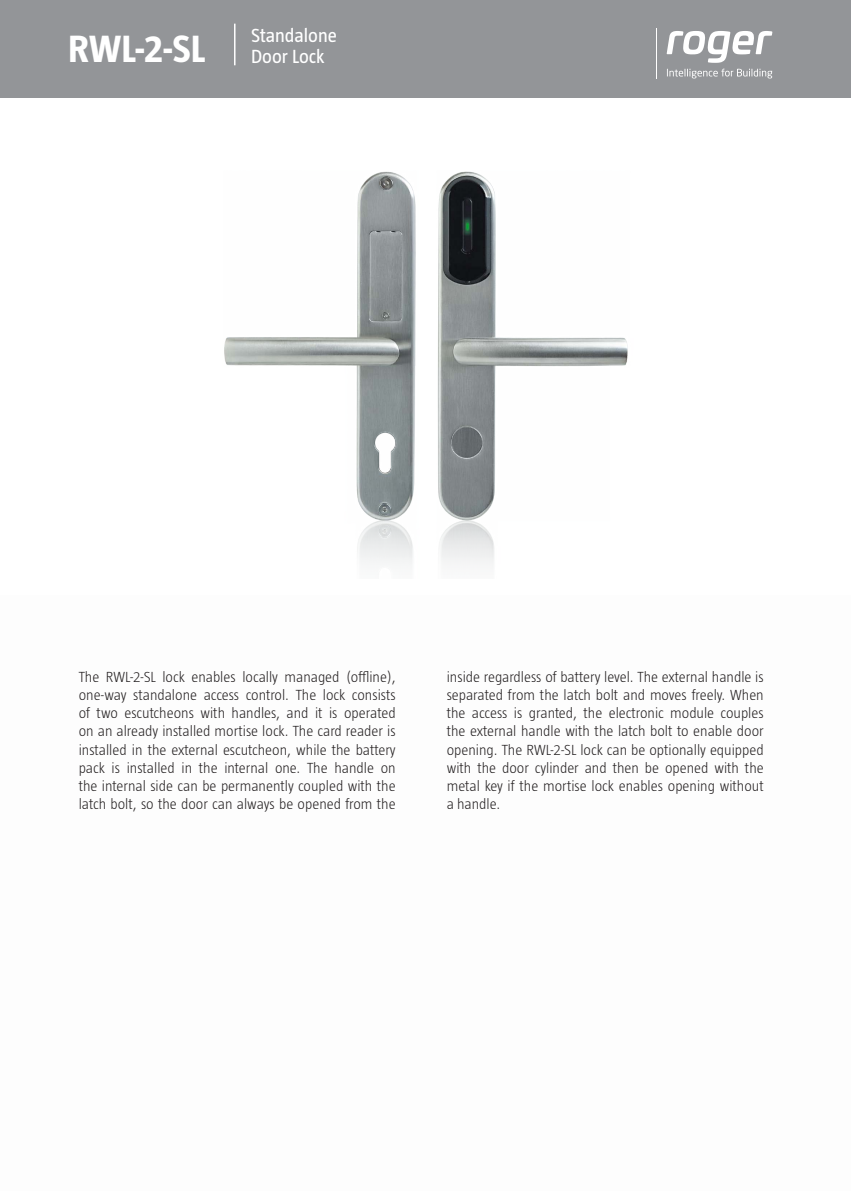
<style>
.page{position:relative;width:851px;height:1191px;background:#fff}
.page>*{position:absolute;margin:0;border:0;box-sizing:border-box;transform-origin:0 0}
.t1{font:700 39px "Taz";color:#fff}
.t2{font:19.5px "Taz";color:#fff}
.t3{font:300 15px/18px "Taz";color:#231f20;text-align:justify}
.s1{font-weight:400;font-size:19.5px}
</style>
<div class="page">
<div style="left:0;top:0;width:850px;height:98px;background:#939598"></div>
<hr style="left:234px;top:24px;width:1px;height:41px;background:#fff">
<img style="left:224px;top:171px;width:404px;height:395px">
<hr style="left:655px;top:28px;width:1px;height:51px;background:#fff">
<svg style="left:667px;top:69px;width:105px;height:9px"></svg>
<svg style="left:666px;top:31px;width:106px;height:32px"></svg>
<h2 class="t2" style="left:251px;top:25px;width:87px">Standalone</h2>
<h1 class="t1" style="left:68px;top:27px;width:258px">RWL-2-SL <span class="s1">Door Lock</span></h1>
<p class="t3" style="left:79px;top:668px;width:318px">The RWL-2-SL lock enables locally managed (offline), one-way standalone access control. The lock consists of two escutcheons with handles, and it is operated on an already installed mortise lock. The card reader is installed in the external escutcheon, while the battery pack is installed in the internal one. The handle on the internal side can be permanently coupled with the latch bolt, so the door can always be opened from the</p>
<p class="t3" style="left:446px;top:668px;width:318px">inside regardless of battery level. The external handle is separated from the latch bolt and moves freely. When the access is granted, the electronic module couples the external handle with the latch bolt to enable door opening. The RWL-2-SL lock can be optionally equipped with the door cylinder and then be opened with the metal key if the mortise lock enables opening without a handle.</p>
</div>
